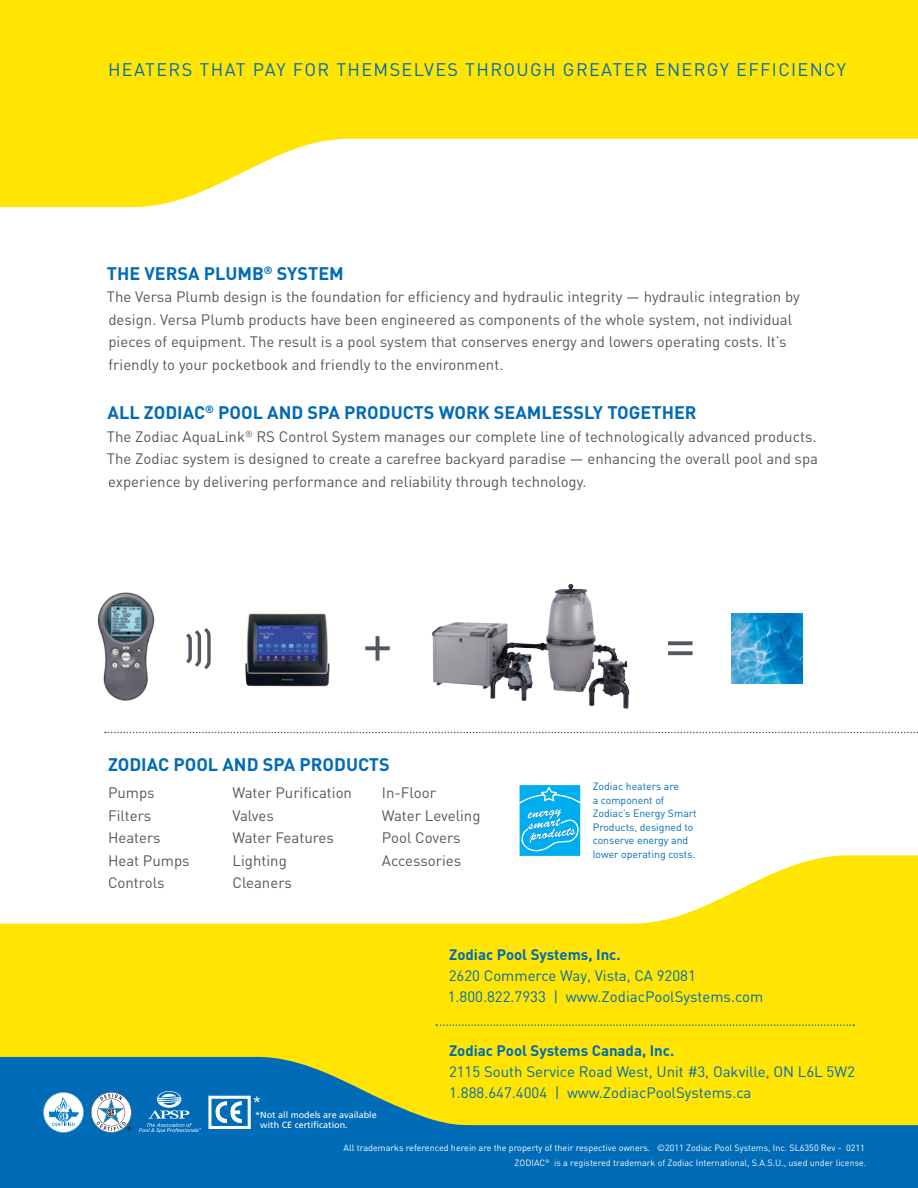
<style>
.page{position:relative;width:918px;height:1188px;background:#fff}
.page>*{position:absolute;margin:0;border:0;box-sizing:border-box;transform-origin:0 0}
.t1{font:58.65px "DIN";color:#535860}
.Paragraph_Heading{font:700 18px "DIN";color:#006bb6}
.PullQuote{font:18px "DIN";letter-spacing:.075em;color:#006bb6}
.Paragraph_Heading-2{font:15px/22.5px "DIN";color:#535860}
.Body_Text{font:15px/22.5px "DIN";color:#535860;text-align:justify}
.Corporate_Informatio{font:15px "DIN";color:#006bb6}
.Unmarked_List{font:15px "DIN";color:#535860}
.Corporate_Informatio-2{font:700 15px "DIN";color:#006bb6}
.t2{font:15px "Frutiger";color:#fff}
.Unmarked_List-2{font:10.5px/13.5px "DIN";color:#006bb6}
.Copyright{font:9px "DIN";color:#fff}
.Copyright-2{font:9px "DIN";color:#f9fafa}
.t3{font:9px/10.8px "Frutiger";color:#fff}
.s1{color:#f9fafa}
</style>
<div class="page">
<svg style="left:3px;top:855px;width:915px;height:197px;fill:#ffe501"></svg>
<svg style="left:0;top:0;width:918px;height:207px;fill:#ffe501"></svg>
<img style="left:245px;top:613px;width:85px;height:74px">
<img style="left:732px;top:613px;width:70px;height:71px">
<img style="left:97px;top:592px;width:58px;height:109px">
<svg style="left:186px;top:628px;width:25px;height:41px"></svg>
<svg style="left:105px;top:732px;width:813px;height:1px"></svg>
<img style="left:432px;top:584px;width:139px;height:102px">
<div style="left:518px;top:783px;width:64px;height:75px;border:2px solid #fff"></div>
<svg style="left:519px;top:786px;width:64px;height:74px;background:#3cbff1"></svg>
<svg style="left:436px;top:1024px;width:418px;height:2px"></svg>
<svg style="left:3px;top:1052px;width:915px;height:136px;background:#5b9674"></svg>
<svg style="left:0;top:923px;width:3px;height:265px"></svg>
<svg style="left:216px;top:1101px;width:26px;height:22px"></svg>
<div style="left:208px;top:1096px;width:43px;height:33px;border:3px solid #fff"></div>
<svg style="left:91px;top:1092px;width:41px;height:41px"></svg>
<svg style="left:43px;top:1092px;width:41px;height:41px"></svg>
<svg style="left:139px;top:1091px;width:62px;height:42px;background:#2a83c2"></svg>
<p class="PullQuote" style="left:108px;top:58px;width:740px">HEATERS THAT PAY FOR THEMSELVES THROUGH GREATER ENERGY EFFICIENCY</p>
<p class="Paragraph_Heading" style="left:107px;top:261px;width:239px">THE VERSA PLUMB<sup>®</sup> SYSTEM</p>
<p class="Paragraph_Heading-2" style="left:107px;top:285px;width:694px">The Versa Plumb design is the foundation for efficiency and hydraulic integrity — hydraulic integration by design. Versa Plumb products have been engineered as components of the whole system, not individual pieces of equipment. The result is a pool system that conserves energy and lowers operating costs. It’s friendly to your pocketbook and friendly to the environment.</p>
<p class="Paragraph_Heading" style="left:108px;top:401px;width:591px">ALL ZODIAC<sup>®</sup> POOL AND SPA PRODUCTS WORK SEAMLESSLY TOGETHER</p>
<p class="Body_Text" style="left:107px;top:425px;width:713px">The Zodiac AquaLink<sup>®</sup> RS Control System manages our complete line of technologically advanced products.<br>The Zodiac system is designed to create a carefree backyard paradise — enhancing the overall pool and spa experience by delivering performance and reliability through technology.</p>
<p class="t1" style="left:362px;top:606px;width:32px">+</p>
<p class="t1" style="left:665px;top:606px;width:32px">=</p>
<p class="Paragraph_Heading" style="left:108px;top:753px;width:283px">ZODIAC POOL AND SPA PRODUCTS</p>
<p class="Unmarked_List" style="left:108px;top:784px;width:48px">Pumps</p>
<p class="Unmarked_List" style="left:108px;top:806px;width:45px">Filters</p>
<p class="Unmarked_List" style="left:108px;top:829px;width:54px">Heaters</p>
<p class="Unmarked_List" style="left:108px;top:851px;width:83px">Heat Pumps</p>
<p class="Unmarked_List" style="left:108px;top:874px;width:54px">Controls</p>
<p class="Unmarked_List" style="left:232px;top:784px;width:121px">Water Purification</p>
<p class="Unmarked_List" style="left:232px;top:806px;width:38px">Valves</p>
<p class="Unmarked_List" style="left:232px;top:829px;width:103px">Water Features</p>
<p class="Unmarked_List" style="left:232px;top:851px;width:56px">Lighting</p>
<p class="Unmarked_List" style="left:232px;top:874px;width:61px">Cleaners</p>
<p class="Unmarked_List" style="left:382px;top:784px;width:56px">In-Floor</p>
<p class="Unmarked_List" style="left:382px;top:806px;width:100px">Water Leveling</p>
<p class="Unmarked_List" style="left:382px;top:829px;width:80px">Pool Covers</p>
<p class="Unmarked_List" style="left:382px;top:851px;width:81px">Accessories</p>
<p class="Unmarked_List-2" style="left:593px;top:780px;width:106px">Zodiac heaters are<br>a component of<br>Zodiac’s Energy Smart<br>Products, designed to conserve energy and lower operating costs.</p>
<p class="Corporate_Informatio-2" style="left:449px;top:945px;width:173px">Zodiac Pool Systems, Inc.</p>
<p class="Corporate_Informatio" style="left:449px;top:967px;width:249px">2620 Commerce Way, Vista, CA 92081</p>
<p class="Corporate_Informatio" style="left:448px;top:988px;width:317px">1.800.822.7933 | www.ZodiacPoolSystems.com</p>
<p class="Corporate_Informatio-2" style="left:449px;top:1041px;width:227px">Zodiac Pool Systems Canada, Inc.</p>
<p class="Corporate_Informatio" style="left:449px;top:1063px;width:408px">2115 South Service Road West, Unit #3, Oakville, ON L6L 5W2</p>
<p class="Corporate_Informatio" style="left:449px;top:1084px;width:304px">1.888.647.4004 | www.ZodiacPoolSystems.ca</p>
<p class="t2" style="left:253px;top:1093px;width:10px">*</p>
<p class="t3" style="left:260px;top:1109px;width:118px;text-indent:-5px">*Not all models are available with CE certification.</p>
<p class="Copyright" style="left:344px;top:1142px;width:523px">All trademarks referenced herein are the property of their respective owners. <span class="s1">©2011 Zodiac Pool Systems, Inc.</span> SL6350 Rev - 0211</p>
<p class="Copyright-2" style="left:515px;top:1157px;width:353px">ZODIAC<sup>®</sup> is a registered trademark of Zodiac International, S.A.S.U., used under license.</p>
</div>
